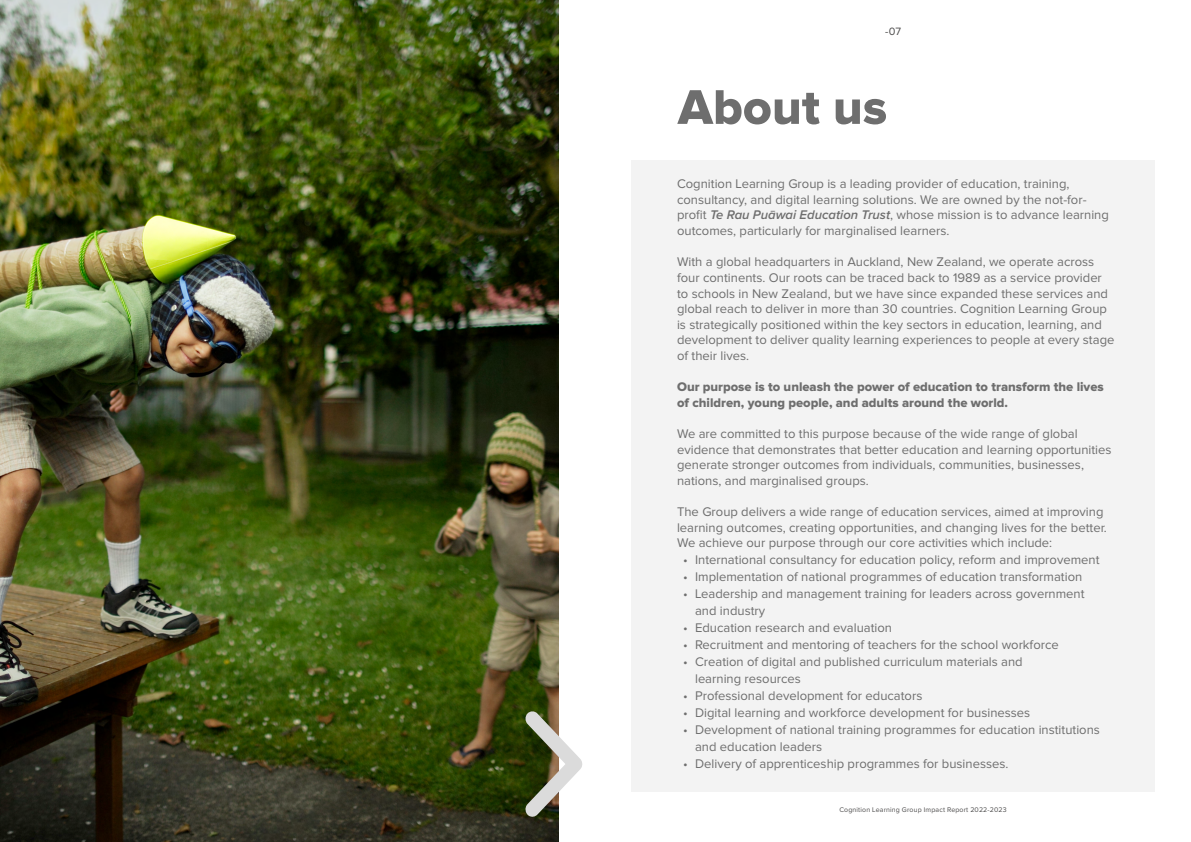
<style>
.page{position:relative;width:1191px;height:842px;background:#fff}
.page>*{position:absolute;margin:0;border:0;box-sizing:border-box;transform-origin:0 0}
.t1{font:50.5px "Proxima Nova Extrabld";color:#6e6e6e}
.t2{font:13px/15.6px "Proxima Nova";color:#6e6e6e}
.t3{font:13px/15.6px "Proxima Nova Extrabld";color:#6e6e6e}
.t4{font:11px "Proxima Nova";color:#4e4d4d}
.t5{font:7px "Proxima Nova";letter-spacing:.02em;color:#4e4d4d}
.s1{font-weight:600;font-style:italic}
</style>
<div class="page">
<img style="left:0;top:0;width:558px;height:842px">
<svg style="left:524px;top:711px;width:58px;height:106px"></svg>
<div style="left:631px;top:160px;width:524px;height:631px;background:#f3f3f3"></div>
<p class="t4" style="left:885px;top:27px;width:18px">-07</p>
<h1 class="t1" style="left:678px;top:84px;width:211px">About us</h1>
<p class="t2" style="left:677px;top:177px;width:433px">Cognition Learning Group is a leading provider of education, training, consultancy, and digital learning solutions. We are owned by the not-for&shy;profit <span class="s1">Te Rau Puāwai Education Trust</span>, whose mission is to advance learning outcomes, particularly for marginalised learners.</p>
<p class="t2" style="left:677px;top:255px;width:439px">With a global headquarters in Auckland, New Zealand, we operate across four continents. Our roots can be traced back to 1989 as a service provider to schools in New Zealand, but we have since expanded these services and global reach to deliver in more than 30 countries. Cognition Learning Group is strategically positioned within the key sectors in education, learning, and development to deliver quality learning experiences to people at every stage of their lives.</p>
<p class="t3" style="left:677px;top:380px;width:428px">Our purpose is to unleash the power of education to transform the lives of children, young people, and adults around the world.</p>
<p class="t2" style="left:677px;top:426px;width:436px">We are committed to this purpose because of the wide range of global evidence that demonstrates that better education and learning opportunities generate stronger outcomes from individuals, communities, businesses, nations, and marginalised groups.</p>
<p class="t2" style="left:677px;top:504px;width:431px">The Group delivers a wide range of education services, aimed at improving learning outcomes, creating opportunities, and changing lives for the better.<br>We achieve our purpose through our core activities which include:</p>
<p class="t2" style="left:683px;top:553px;width:418px">• International consultancy for education policy, reform and improvement</p>
<p class="t2" style="left:683px;top:570px;width:401px">• Implementation of national programmes of education transformation</p>
<p class="t2" style="left:695px;top:586px;width:391px;line-height:17px;text-indent:-12px">• Leadership and management training for leaders across government and industry</p>
<p class="t2" style="left:683px;top:621px;width:210px">• Education research and evaluation</p>
<p class="t2" style="left:683px;top:638px;width:377px">• Recruitment and mentoring of teachers for the school workforce</p>
<p class="t2" style="left:695px;top:654px;width:329px;line-height:17px;text-indent:-12px">• Creation of digital and published curriculum materials and learning resources</p>
<p class="t2" style="left:683px;top:689px;width:241px">• Professional development for educators</p>
<p class="t2" style="left:683px;top:706px;width:349px">• Digital learning and workforce development for businesses</p>
<p class="t2" style="left:695px;top:722px;width:406px;line-height:17px;text-indent:-12px">• Development of national training programmes for education institutions and education leaders</p>
<p class="t2" style="left:683px;top:757px;width:327px">• Delivery of apprenticeship programmes for businesses.</p>
<p class="t5" style="left:839px;top:806px;width:169px">Cognition Learning Group Impact Report 2022-2023</p>
</div>
